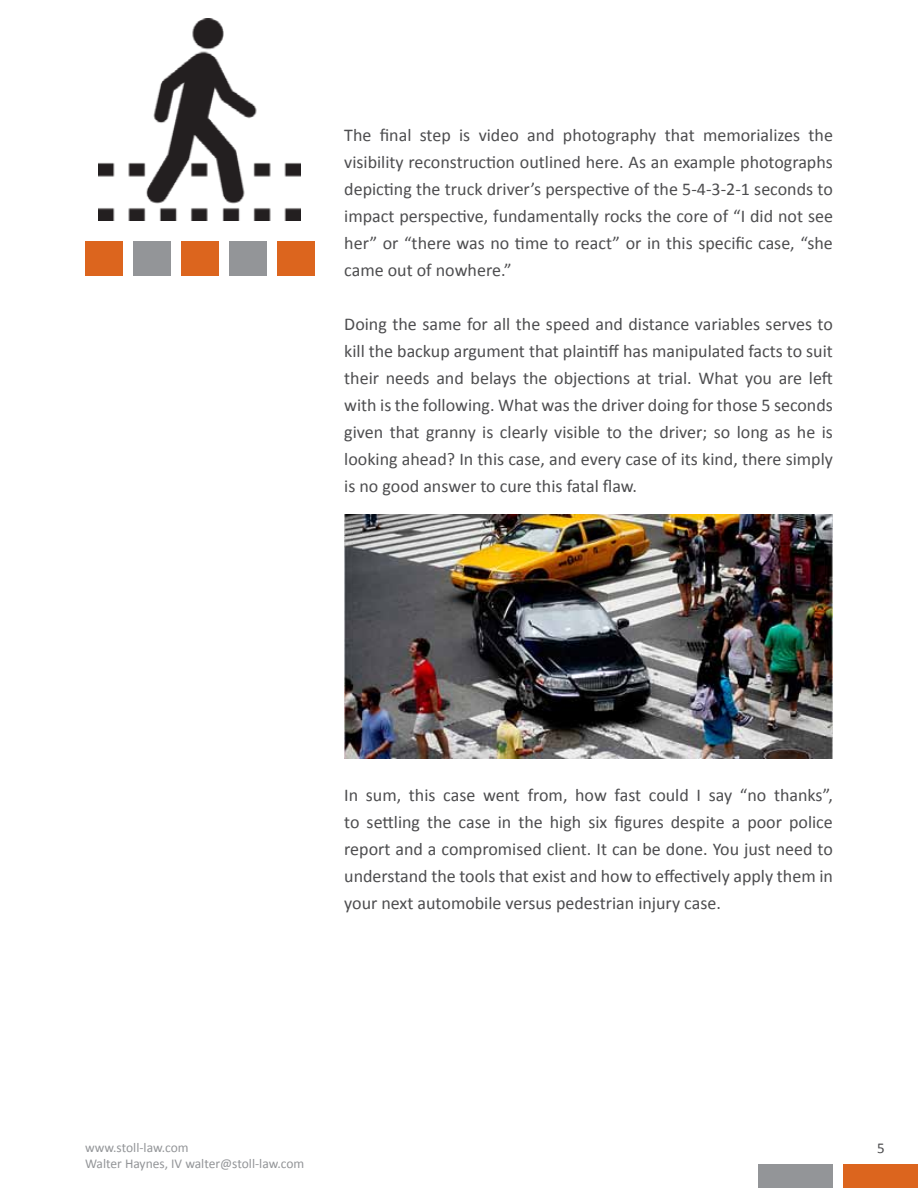
<style>
.page{position:relative;width:918px;height:1188px;background:#fff}
.page>*{position:absolute;margin:0;border:0;box-sizing:border-box;transform-origin:0 0}
.t1{font:18px/27px "Calibri";color:#4d4d4f;text-align:justify}
.t2{font:15px "Calibri";color:#4d4d4f}
.t3{font:13.5px "Calibri";color:#939598}
</style>
<div class="page">
<div style="left:844px;top:1164px;width:74px;height:24px;background:#dc651e"></div>
<div style="left:759px;top:1164px;width:74px;height:24px;background:#939598"></div>
<img style="left:99px;top:18px;width:202px;height:202px">
<div style="left:277px;top:242px;width:38px;height:34px;background:#dc651e"></div>
<div style="left:181px;top:242px;width:37px;height:34px;background:#dc651e"></div>
<div style="left:85px;top:242px;width:37px;height:34px;background:#dc651e"></div>
<div style="left:229px;top:242px;width:38px;height:34px;background:#939598"></div>
<div style="left:133px;top:242px;width:37px;height:34px;background:#939598"></div>
<img style="left:344px;top:514px;width:489px;height:245px">
<p class="t1" style="left:344px;top:121px;width:490px">The final step is video and photography that memorializes the visibility reconstruction outlined here. As an example photographs depicting the truck driver’s perspective of the 5-4-3-2-1 seconds to impact perspective, fundamentally rocks the core of “I did not see her” or “there was no time to react” or in this specific case, “she came out of nowhere.”</p>
<p class="t1" style="left:344px;top:310px;width:490px">Doing the same for all the speed and distance variables serves to kill the backup argument that plaintiff has manipulated facts to suit their needs and belays the objections at trial. What you are left with is the following. What was the driver doing for those 5 seconds given that granny is clearly visible to the driver; so long as he is looking ahead? In this case, and every case of its kind, there simply is no good answer to cure this fatal flaw.</p>
<p class="t1" style="left:344px;top:781px;width:490px">In sum, this case went from, how fast could I say “no thanks”, to settling the case in the high six figures despite a poor police report and a compromised client. It can be done. You just need to understand the tools that exist and how to effectively apply them in your next automobile versus pedestrian injury case.</p>
<p class="t3" style="left:85px;top:1143px;width:105px">www.stoll-law.com</p>
<p class="t2" style="left:877px;top:1139px;width:9px">5</p>
<p class="t3" style="left:85px;top:1159px;width:221px">Walter Haynes, IV walter@stoll-law.com</p>
</div>
